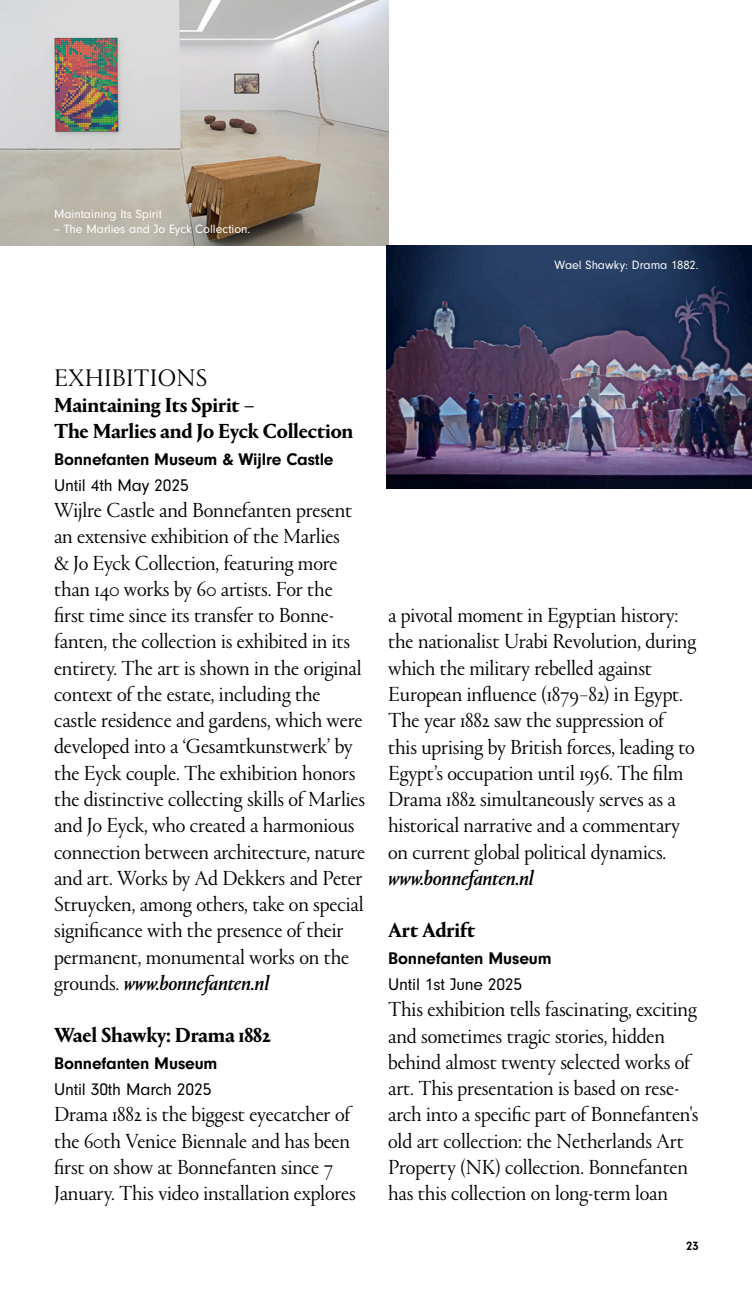
<style>
.page{position:relative;width:752px;height:1312px;background:#fff}
.page>*{position:absolute;margin:0;border:0;box-sizing:border-box;transform-origin:0 0}
.t1{font:300 25px "Portrait";letter-spacing:.01em;color:#000}
.t2{font:300 21.25px/26.2px "Portrait";letter-spacing:-.01em;color:#000}
.t3{font:700 21.25px/26.2px "Portrait";letter-spacing:-.01em;color:#000}
.t4{font:700 17.5px/26.2px "Noveo Sans";letter-spacing:-.01em;color:#000}
.t5{font:17.5px/26.2px "Noveo Sans";letter-spacing:-.01em;color:#000}
.t6{font:12.5px "Noveo Sans";color:#fff}
.t7{font:700 12.5px "Noveo Sans";color:#000}
.s1{font-weight:400}
.s2{font-weight:500;font-style:italic}
.s3{font-weight:700}
</style>
<div class="page">
<img style="left:1px;top:0;width:387px;height:245px">
<img style="left:386px;top:245px;width:365px;height:243px">
<img style="left:0;top:0;width:1px;height:496px">
<p class="t6" style="left:54px;top:207px;width:109px">Maintaining Its Spirit</p>
<p class="t6" style="left:54px;top:222px;width:198px">– The Marlies and Jo Eyck Collection.</p>
<p class="t6" style="left:554px;top:258px;width:146px">Wael Shawky: Drama 1882.</p>
<p class="t1" style="left:54px;top:361px;width:154px">EXHIBITIONS</p>
<p class="t3" style="left:54px;top:391px;width:301px">Maintaining Its Spirit –<br>The Marlies and Jo Eyck Collection</p>
<p class="t4" style="left:54px;top:446px;width:281px">Bonnefanten Museum &amp; Wijlre Castle<br><span class="s1">Until 4th May 2025</span></p>
<p class="t2" style="left:54px;top:496px;width:312px">Wijlre Castle and Bonnefanten present an extensive exhibition of the Marlies<br>&amp; Jo Eyck Collection, featuring more than 140 works by 60 artists. For the first time since its transfer to Bonne&shy;fanten, the collection is exhibited in its entirety. The art is shown in the original context of the estate, including the castle residence and gardens, which were developed into a ‘Gesamtkunstwerk’ by the Eyck couple. The exhibition honors the distinctive collecting skills of Marlies and Jo Eyck, who created a harmonious connection between architecture, nature and art. Works by Ad Dekkers and Peter Struycken, among others, take on special significance with the presence of their permanent, monumental works on the grounds. <span class="s2">www.bonnefanten.nl</span></p>
<p class="t3" style="left:54px;top:1020px;width:218px">Wael Shawky: Drama 1882</p>
<p class="t5" style="left:54px;top:1049px;width:165px"><span class="s3">Bonnefanten Museum<br></span>Until 30th March 2025</p>
<p class="t2" style="left:54px;top:1100px;width:303px">Drama 1882 is the biggest eyecatcher of the 60th Venice Biennale and has been first on show at Bonnefanten since 7<br>January. This video installation explores</p>
<p class="t2" style="left:388px;top:601px;width:309px">a pivotal moment in Egyptian history: the nationalist Urabi Revolution, during which the military rebelled against European influence (1879–82) in Egypt.<br>The year 1882 saw the suppression of this uprising by British forces, leading to Egypt’s occupation until 1956. The film Drama 1882 simultaneously serves as a historical narrative and a commentary on current global political dynamics. <span class="s2">www.bonnefanten.nl</span></p>
<p class="t3" style="left:388px;top:916px;width:89px">Art Adrift</p>
<p class="t4" style="left:388px;top:944px;width:165px">Bonnefanten Museum<br><span class="s1">Until 1st June 2025</span></p>
<p class="t2" style="left:388px;top:995px;width:312px">This exhibition tells fascinating, exciting and sometimes tragic stories, hidden behind almost twenty selected works of art. This presentation is based on rese&shy;arch into a specific part of Bonnefanten's old art collection: the Netherlands Art Property (NK) collection. Bonnefanten has this collection on long-term loan</p>
<p class="t7" style="left:686px;top:1238px;width:14px">23</p>
</div>
